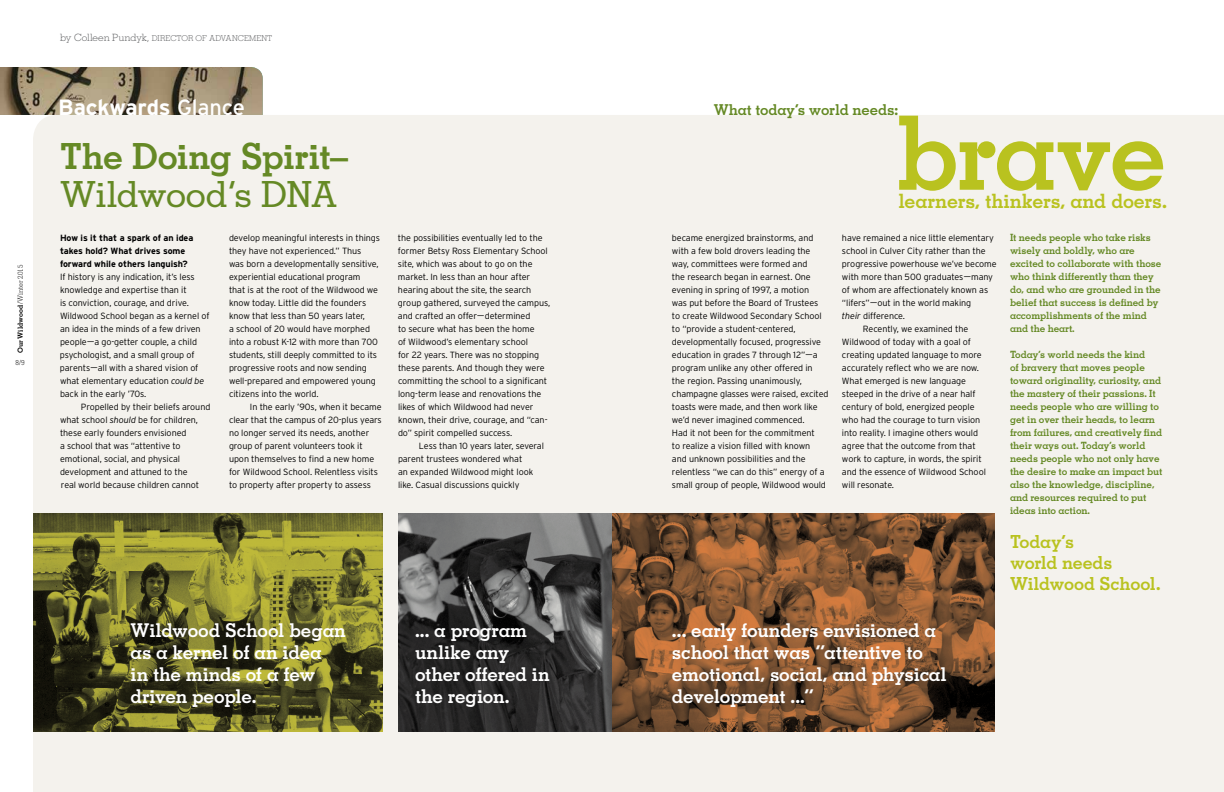
<style>
.page{position:relative;width:1224px;height:792px;background:#fff}
.page>*{position:absolute;margin:0;border:0;box-sizing:border-box;transform-origin:0 0}
.t1{font:700 102.6px "Memphis";letter-spacing:-.02em;color:#b9c21f}
.t2{font:700 36px "Memphis";letter-spacing:-.015em;color:#658925}
.t3{font:500 36px "Memphis";letter-spacing:-.025em;color:#658925}
.t4{font:700 22px "Interstate";letter-spacing:-.01em;color:#fff}
.t5{font:700 19.8px "Memphis";letter-spacing:-.005em;color:#b9c21f}
.t6{font:700 19px/22px "Memphis";letter-spacing:-.015em;color:#fff}
.t7{font:700 18px/21px "Memphis";letter-spacing:-.015em;color:#b9c21f}
.t8{font:700 15px "Memphis";letter-spacing:-.01em;color:#658925}
.t9{font:700 10px/13px "Memphis";letter-spacing:-.01em;color:#658925}
.t10{font:300 9px/13px "Interstate";letter-spacing:-.01em;color:#000}
.t11{font:700 9px/13px "Interstate";letter-spacing:-.01em;color:#000}
.t12{font:300 8px "Memphis";letter-spacing:.015em;color:#5f6062}
.t13{font:700 7px "Memphis";letter-spacing:.01em;color:#000}
.t14{font:300 7px "Memphis";color:#000}
.s1{font-weight:300}
.s2{font-size:10px}
.s3{font-weight:400}
.s4{font-style:italic}
</style>
<div class="page">
<div style="left:33px;top:115px;width:1191px;height:677px;background:#f4f2ed"></div>
<img style="left:33px;top:513px;width:350px;height:219px">
<img style="left:398px;top:513px;width:597px;height:219px">
<img style="left:0;top:67px;width:263px;height:48px">
<p class="t13" style="left:16px;top:353px;width:90px;rotate:-90deg">Our Wildwood<span class="s1">/Winter 2015</span></p>
<p class="t14" style="left:16px;top:358px;width:11px">8/9</p>
<p class="t12" style="left:60px;top:33px;width:213px"><span class="s2">by Colleen Pundyk,</span> DIRECTOR OF ADVANCEMENT</p>
<h3 class="t4" style="left:58px;top:95px;width:188px">Backwards <span class="s3">Glance</span></h3>
<h2 class="t2" style="left:60px;top:134px;width:290px">The Doing Spirit–</h2>
<h2 class="t3" style="left:60px;top:172px;width:279px">Wildwood’s DNA</h2>
<p class="t11" style="left:60px;top:232px;width:135px">How is it that a spark of an idea takes hold? What drives some forward while others languish?</p>
<p class="t10" style="left:60px;top:271px;width:151px">If history is any indication, it’s less knowledge and expertise than it<br>is conviction, courage, and drive.<br>Wildwood School began as a kernel of an idea in the minds of a few driven people—a go-getter couple, a child psychologist, and a small group of parents—all with a shared vision of what elementary education <span class="s4">could be </span>back in the early ’70s.</p>
<p class="t10" style="left:60px;top:401px;width:152px;text-indent:21px">Propelled by their beliefs around what school <span class="s4">should</span> be for children, these early founders envisioned<br>a school that was “attentive to emotional, social, and physical development and attuned to the<br>real world because children cannot</p>
<p class="t10" style="left:229px;top:231px;width:153px">develop meaningful interests in things they have not experienced.” Thus<br>was born a developmentally sensitive, experiential educational program<br>that is at the root of the Wildwood we know today. Little did the founders know that less than 50 years later,<br>a school of 20 would have morphed into a robust K-12 with more than 700 students, still deeply committed to its progressive roots and now sending well-prepared and empowered young citizens into the world.</p>
<p class="t10" style="left:229px;top:400px;width:154px;text-indent:21px">In the early ’90s, when it became clear that the campus of 20-plus years no longer served its needs, another group of parent volunteers took it upon themselves to find a new home for Wildwood School. Relentless visits to property after property to assess</p>
<p class="t10" style="left:398px;top:231px;width:154px">the possibilities eventually led to the former Betsy Ross Elementary School site, which was about to go on the market. In less than an hour after hearing about the site, the search group gathered, surveyed the campus, and crafted an offer—determined<br>to secure what has been the home<br>of Wildwood’s elementary school<br>for 22 years. There was no stopping these parents. And though they were committing the school to a significant long-term lease and renovations the likes of which Wildwood had never known, their drive, courage, and “can&shy;do” spirit compelled success.</p>
<p class="t10" style="left:398px;top:439px;width:147px;text-indent:21px">Less than 10 years later, several parent trustees wondered what<br>an expanded Wildwood might look like. Casual discussions quickly</p>
<h3 class="t8" style="left:714px;top:101px;width:186px">What today’s world needs:</h3>
<h1 class="t1" style="left:896px;top:89px;width:272px">brave</h1>
<h3 class="t5" style="left:898px;top:188px;width:270px">learners, thinkers, and doers.</h3>
<p class="t10" style="left:672px;top:231px;width:158px">became energized brainstorms, and with a few bold drovers leading the way, committees were formed and<br>the research began in earnest. One evening in spring of 1997, a motion<br>was put before the Board of Trustees to create Wildwood Secondary School to “provide a student-centered, developmentally focused, progressive education in grades 7 through 12”—a program unlike any other offered in<br>the region. Passing unanimously, champagne glasses were raised, excited toasts were made, and then work like we’d never imagined commenced.<br>Had it not been for the commitment<br>to realize a vision filled with known<br>and unknown possibilities and the relentless “we can do this” energy of a small group of people, Wildwood would</p>
<p class="t10" style="left:842px;top:231px;width:153px">have remained a nice little elementary</p>
<p class="t10" style="left:842px;top:244px;width:145px">school in Culver City rather than the</p>
<p class="t10" style="left:842px;top:257px;width:156px">progressive powerhouse we’ve become</p>
<p class="t10" style="left:842px;top:270px;width:153px">with more than 500 graduates—many</p>
<p class="t10" style="left:842px;top:284px;width:148px">of whom are affectionately known as</p>
<p class="t10" style="left:842px;top:297px;width:131px">“lifers”—out in the world making</p>
<p class="t10" style="left:842px;top:310px;width:65px"><span class="s4">their</span> difference.</p>
<p class="t10" style="left:863px;top:323px;width:107px">Recently, we examined the</p>
<p class="t10" style="left:842px;top:336px;width:131px">Wildwood of today with a goal of</p>
<p class="t10" style="left:842px;top:349px;width:141px">creating updated language to more</p>
<p class="t10" style="left:842px;top:361px;width:138px">accurately reflect who we are now.</p>
<p class="t10" style="left:842px;top:374px;width:125px">What emerged is new language</p>
<p class="t10" style="left:842px;top:387px;width:135px">steeped in the drive of a near half</p>
<p class="t10" style="left:842px;top:400px;width:134px">century of bold, energized people</p>
<p class="t10" style="left:842px;top:413px;width:140px">who had the courage to turn vision</p>
<p class="t10" style="left:842px;top:426px;width:138px">into reality. I imagine others would</p>
<p class="t10" style="left:842px;top:439px;width:135px">agree that the outcome from that</p>
<p class="t10" style="left:842px;top:452px;width:141px">work to capture, in words, the spirit</p>
<p class="t10" style="left:842px;top:465px;width:145px">and the essence of Wildwood School</p>
<p class="t10" style="left:842px;top:478px;width:54px">will resonate.</p>
<p class="t9" style="left:1010px;top:231px;width:153px">It needs people who take risks wisely and boldly, who are excited to collaborate with those who think differently than they do, and who are grounded in the belief that success is defined by accomplishments of the mind and the heart.</p>
<p class="t9" style="left:1010px;top:348px;width:154px">Today’s world needs the kind<br>of bravery that moves people toward originality, curiosity, and the mastery of their passions. It needs people who are willing to get in over their heads, to learn from failures, and creatively find their ways out. Today’s world needs people who not only have the desire to make an impact but also the knowledge, discipline, and resources required to put ideas into action.</p>
<h3 class="t7" style="left:1010px;top:531px;width:152px">Today’s<br>world needs<br>Wildwood School.</h3>
<h3 class="t6" style="left:131px;top:619px;width:217px">Wildwood School began as a kernel of an idea<br>in the minds of a few driven people.</h3>
<h3 class="t6" style="left:672px;top:619px;width:276px">... early founders envisioned a school that was “attentive to emotional, social, and physical development ...”</h3>
<h3 class="t6" style="left:415px;top:619px;width:136px">... a program unlike any other offered in the region.</h3>
</div>
